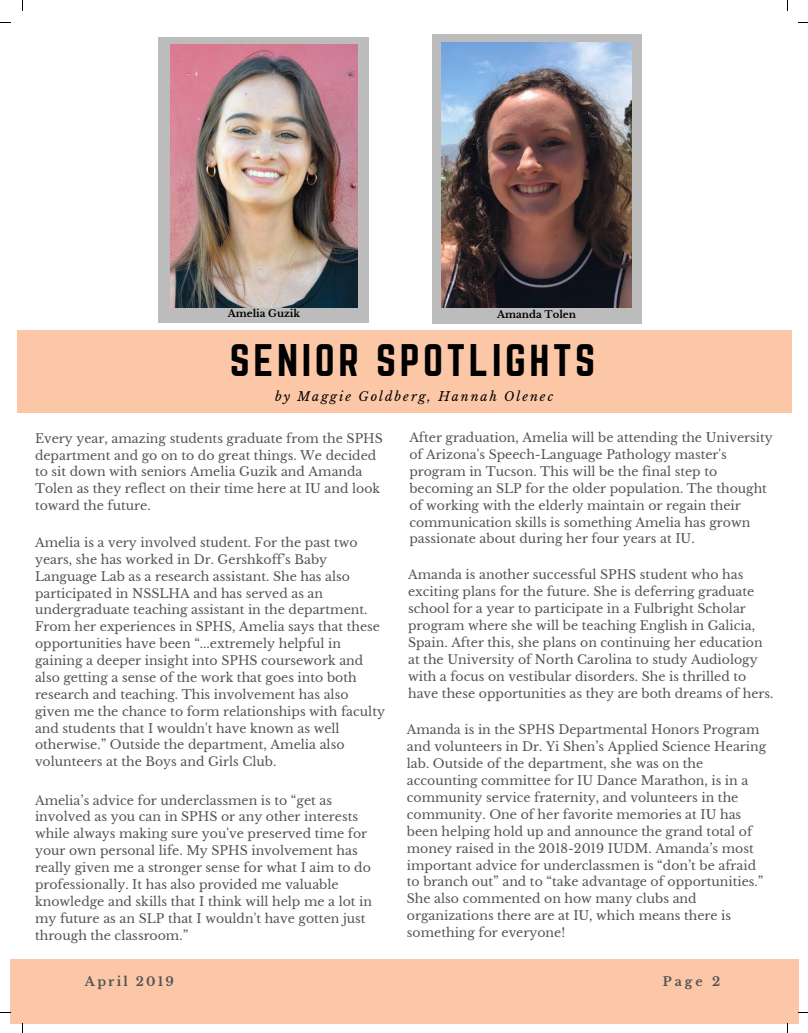
<style>
.page{position:relative;width:808px;height:1033px;background:#fff}
.page>*{position:absolute;margin:0;border:0;box-sizing:border-box;transform-origin:0 0}
.t1{font:40px "Norwester";letter-spacing:.09em;color:#000}
.t2{font:12.5px/16.9px "Libre Baskerville";color:#545454}
.t3{font:italic 12.5px "Libre Baskerville";letter-spacing:.16em;color:#000}
.t4{font:700 12.5px "Libre Baskerville";letter-spacing:.18em;color:#545454}
.t5{font:700 10px "Libre Baskerville";color:#000}
</style>
<div class="page">
<div style="left:10px;top:960px;width:788px;height:63px;background:#fbc7a7"></div>
<div style="left:17px;top:330px;width:774px;height:83px;background:#fbc7a7"></div>
<div style="left:159px;top:37px;width:210px;height:285px;background:#bcbcbc"></div>
<img style="left:170px;top:44px;width:188px;height:264px">
<div style="left:432px;top:35px;width:209px;height:289px;background:#bcbcbc"></div>
<img style="left:441px;top:43px;width:190px;height:264px">
<p class="t5" style="left:228px;top:307px;width:74px">Amelia Guzik</p>
<p class="t5" style="left:497px;top:308px;width:80px">Amanda Tolen</p>
<h1 class="t1" style="left:230px;top:341px;width:366px">SENIOR SPOTLIGHTS</h1>
<p class="t3" style="left:275px;top:389px;width:280px">by Maggie Goldberg, Hannah Olenec</p>
<p class="t2" style="left:35px;top:430px;width:349px">Every year, amazing students graduate from the SPHS department and go on to do great things. We decided to sit down with seniors Amelia Guzik and Amanda Tolen as they reflect on their time here at IU and look toward the future.</p>
<p class="t2" style="left:35px;top:534px;width:351px">Amelia is a very involved student. For the past two years, she has worked in Dr. Gershkoff’s Baby Language Lab as a research assistant. She has also participated in NSSLHA and has served as an undergraduate teaching assistant in the department.<br>From her experiences in SPHS, Amelia says that these opportunities have been “...extremely helpful in gaining a deeper insight into SPHS coursework and also getting a sense of the work that goes into both research and teaching. This involvement has also given me the chance to form relationships with faculty and students that I wouldn't have known as well otherwise.” Outside the department, Amelia also volunteers at the Boys and Girls Club.</p>
<p class="t2" style="left:35px;top:791px;width:338px">Amelia’s advice for underclassmen is to “get as involved as you can in SPHS or any other interests while always making sure you've preserved time for your own personal life. My SPHS involvement has really given me a stronger sense for what I aim to do professionally. It has also provided me valuable knowledge and skills that I think will help me a lot in my future as an SLP that I wouldn't have gotten just through the classroom.”</p>
<p class="t2" style="left:409px;top:429px;width:365px">After graduation, Amelia will be attending the University of Arizona's Speech-Language Pathology master's program in Tucson. This will be the final step to becoming an SLP for the older population. The thought of working with the elderly maintain or regain their communication skills is something Amelia has grown passionate about during her four years at IU.</p>
<p class="t2" style="left:408px;top:566px;width:367px">Amanda is another successful SPHS student who has exciting plans for the future. She is deferring graduate school for a year to participate in a Fulbright Scholar program where she will be teaching English in Galicia, Spain. After this, she plans on continuing her education at the University of North Carolina to study Audiology with a focus on vestibular disorders. She is thrilled to have these opportunities as they are both dreams of hers.</p>
<p class="t2" style="left:407px;top:721px;width:361px">Amanda is in the SPHS Departmental Honors Program and volunteers in Dr. Yi Shen’s Applied Science Hearing lab. Outside of the department, she was on the accounting committee for IU Dance Marathon, is in a community service fraternity, and volunteers in the community. One of her favorite memories at IU has been helping hold up and announce the grand total of money raised in the 2018-2019 IUDM. Amanda’s most important advice for underclassmen is “don’t be afraid to branch out” and to “take advantage of opportunities.” She also commented on how many clubs and organizations there are at IU, which means there is something for everyone!</p>
<p class="t4" style="left:85px;top:973px;width:90px">April 2019</p>
<p class="t4" style="left:662px;top:973px;width:59px">Page 2</p>
</div>
